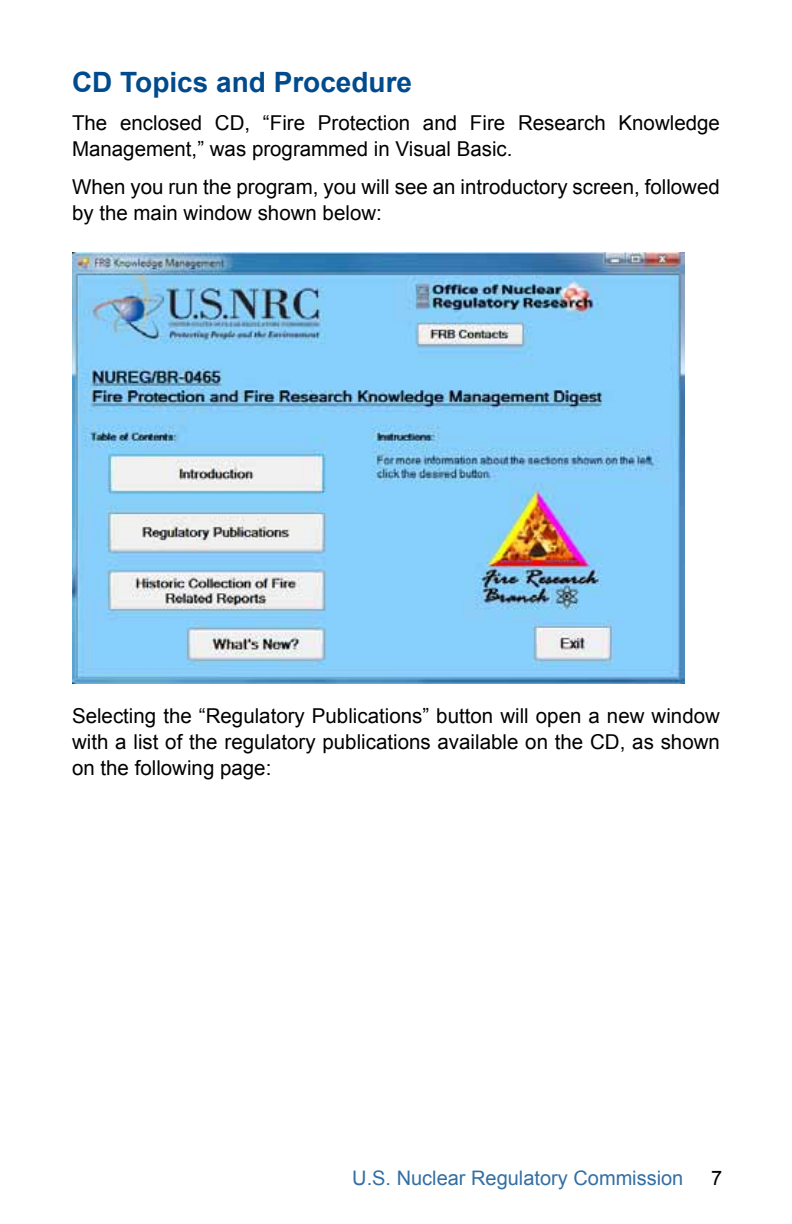
<style>
.page{position:relative;width:792px;height:1224px;background:#fff}
.page>*{position:absolute;margin:0;border:0;box-sizing:border-box;transform-origin:0 0}
.t1{font:700 28px "Arial";color:#004b8d}
.t2{font:20.4px/26px "Arial";color:#000}
.t3{font:20px "Arial";color:#336fa4}
.t4{font:20px "Arial";color:#000}
</style>
<div class="page">
<img style="left:72px;top:252px;width:612px;height:431px">
<h1 class="t1" style="left:72px;top:64px;width:342px">CD Topics and Procedure</h1>
<p class="t2" style="left:72px;top:110px;width:649px">The enclosed CD, “Fire Protection and Fire Research Knowledge<br>Management,” was programmed in Visual Basic.</p>
<p class="t2" style="left:72px;top:174px;width:649px">When you run the program, you will see an introductory screen, followed by the main window shown below:</p>
<p class="t2" style="left:72px;top:703px;width:649px;text-align:justify">Selecting the “Regulatory Publications” button will open a new window with a list of the regulatory publications available on the CD, as shown on the following page:</p>
<p class="t3" style="left:352px;top:1164px;width:333px">U.S. Nuclear Regulatory Commission</p>
<p class="t4" style="left:711px;top:1164px;width:13px">7</p>
</div>
